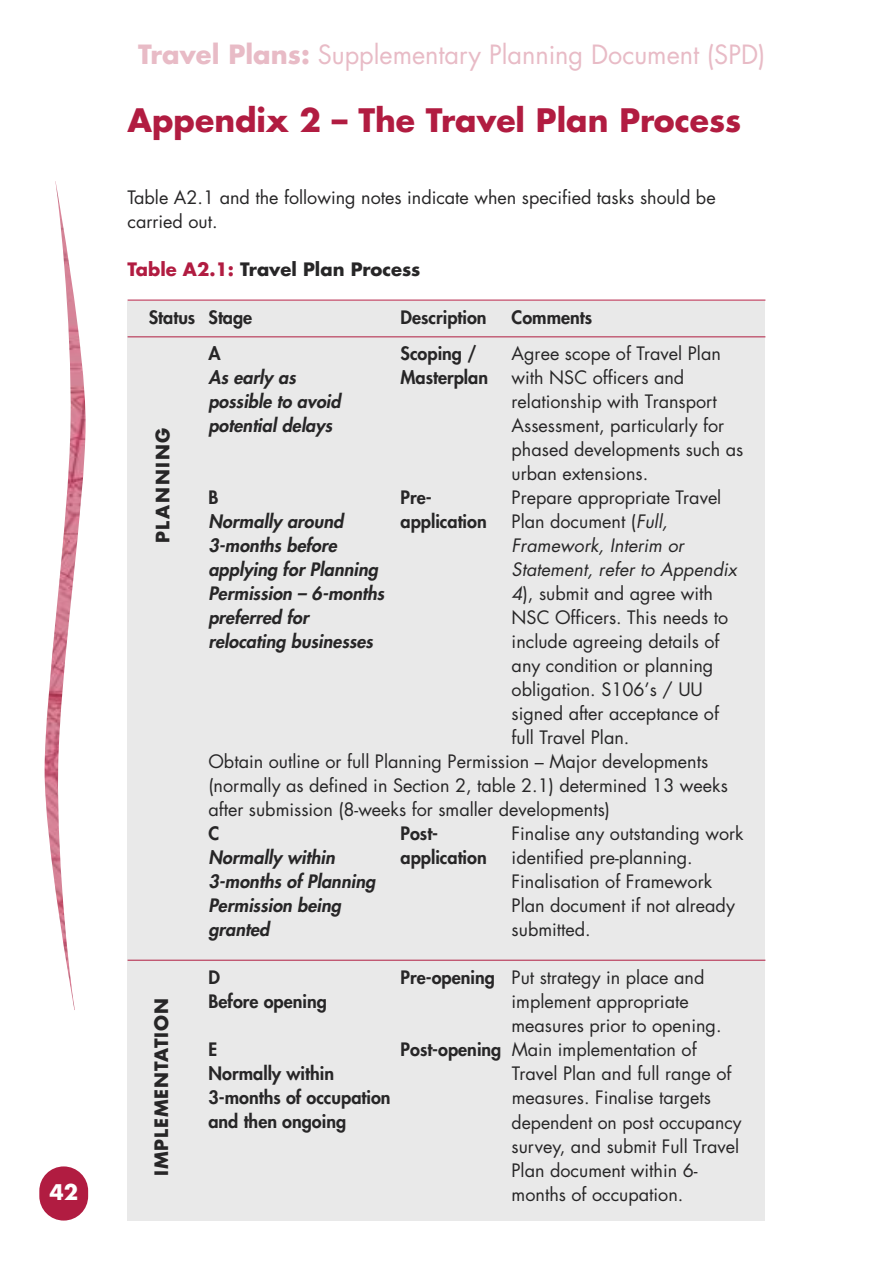
<style>
.page{position:relative;width:893px;height:1263px;background:#fff}
.page>*{position:absolute;margin:0;border:0;box-sizing:border-box;transform-origin:0 0}
.t1{font:700 31.5px "Futura LT";color:#b11c41}
.t2{font:25.8px "Futura LT";color:#e8bbc6}
.t3{font:700 21px "Futura LT";color:#fff}
.t4{font:18px/24px "Futura LT";color:#272627}
.t5{font:italic 800 18px "Futura LT";letter-spacing:.005em;color:#272627}
.t6{font:800 18px "Futura LT";color:#272627}
.t7{font:italic 18px "Futura LT";letter-spacing:.005em;color:#272627}
.t8{font:700 18px "Futura LT";color:#272627}
.t9{font:700 18px "Futura LT";letter-spacing:.05em;color:#272627}
.t10{font:700 18px "Futura LT";letter-spacing:.1em;color:#272627}
.s1{font-weight:700}
.s2{color:#b11c41}
.s3{font-style:italic}
.s4{font-weight:800}
</style>
<div class="page">
<div style="left:128px;top:301px;width:637px;height:919px;background:#e9e9e9"></div>
<hr style="left:128px;top:960px;width:637px;height:1px;background:#b11c41">
<hr style="left:128px;top:336px;width:637px;height:1px;background:#b11c41">
<hr style="left:128px;top:300px;width:637px;height:1px;background:#b11c41">
<img style="left:44px;top:181px;width:42px;height:829px">
<div style="left:39px;top:1166px;width:49px;height:54px;background:#b11c41;border-radius:24px"></div>
<h2 class="t2" style="left:138px;top:43px;width:629px"><span class="s1">Travel Plans:</span> Supplementary Planning Document (SPD)</h2>
<p class="t1" style="left:128px;top:106px;width:615px">Appendix 2 – The Travel Plan Process</p>
<p class="t4" style="left:128px;top:187px;width:590px">Table A2.1 and the following notes indicate when specified tasks should be carried out.</p>
<p class="t8" style="left:128px;top:262px;width:294px"><span class="s2">Table A2.1:</span> Travel Plan Process</p>
<p class="t6" style="left:149px;top:311px;width:105px">Status Stage</p>
<p class="t6" style="left:401px;top:311px;width:87px">Description</p>
<p class="t6" style="left:512px;top:311px;width:82px">Comments</p>
<p class="t10" style="left:154px;top:543px;width:117px;rotate:-90deg">PLANNING</p>
<p class="t9" style="left:153px;top:1176px;width:180px;rotate:-90deg">IMPLEMENTATION</p>
<p class="t6" style="left:209px;top:347px;width:14px">A</p>
<p class="t6" style="left:401px;top:347px;width:78px">Scoping /</p>
<p class="t4" style="left:512px;top:343px;width:211px">Agree scope of Travel Plan</p>
<p class="t5" style="left:208px;top:369px;width:89px">As early as</p>
<p class="t6" style="left:401px;top:371px;width:89px">Masterplan</p>
<p class="t4" style="left:512px;top:367px;width:174px">with NSC officers and</p>
<p class="t5" style="left:208px;top:393px;width:134px">possible to avoid</p>
<p class="t4" style="left:512px;top:391px;width:207px">relationship with Transport</p>
<p class="t5" style="left:208px;top:417px;width:125px">potential delays</p>
<p class="t4" style="left:512px;top:415px;width:214px">Assessment, particularly for</p>
<p class="t4" style="left:512px;top:439px;width:233px">phased developments such as</p>
<p class="t4" style="left:512px;top:463px;width:138px">urban extensions.</p>
<p class="t6" style="left:209px;top:491px;width:11px">B</p>
<p class="t6" style="left:401px;top:491px;width:33px">Pre-</p>
<p class="t4" style="left:512px;top:487px;width:211px">Prepare appropriate Travel</p>
<p class="t5" style="left:208px;top:513px;width:136px">Normally around</p>
<p class="t6" style="left:401px;top:515px;width:88px">application</p>
<p class="t4" style="left:512px;top:511px;width:158px">Plan document (<span class="s3">Full,</span></p>
<p class="t5" style="left:208px;top:537px;width:130px">3-months before</p>
<p class="t7" style="left:512px;top:538px;width:174px">Framework, Interim or</p>
<p class="t5" style="left:208px;top:561px;width:171px">applying for Planning</p>
<p class="t7" style="left:512px;top:562px;width:227px">Statement, refer to Appendix</p>
<p class="t5" style="left:208px;top:585px;width:177px">Permission – 6-months</p>
<p class="t4" style="left:512px;top:583px;width:203px"><span class="s3">4</span>), submit and agree with</p>
<p class="t5" style="left:208px;top:609px;width:102px">preferred for</p>
<p class="t4" style="left:512px;top:607px;width:218px">NSC Officers. This needs to</p>
<p class="t5" style="left:208px;top:633px;width:166px">relocating businesses</p>
<p class="t4" style="left:512px;top:631px;width:209px">include agreeing details of</p>
<p class="t4" style="left:512px;top:655px;width:203px">any condition or planning</p>
<p class="t4" style="left:512px;top:679px;width:193px">obligation. S106’s / UU</p>
<p class="t4" style="left:512px;top:703px;width:209px">signed after acceptance of</p>
<p class="t4" style="left:512px;top:727px;width:119px">full Travel Plan.</p>
<p class="t4" style="left:208px;top:751px;width:521px">Obtain outline or full Planning Permission – Major developments (normally as defined in Section 2, table 2.1) determined 13 weeks after submission (8-weeks for smaller developments)<br><span class="s4">C</span></p>
<p class="t6" style="left:401px;top:827px;width:39px">Post-</p>
<p class="t4" style="left:512px;top:823px;width:234px">Finalise any outstanding work</p>
<p class="t5" style="left:208px;top:849px;width:128px">Normally within</p>
<p class="t6" style="left:401px;top:851px;width:88px">application</p>
<p class="t4" style="left:512px;top:847px;width:183px">identified pre-planning.</p>
<p class="t5" style="left:208px;top:873px;width:168px">3-months of Planning</p>
<p class="t4" style="left:512px;top:871px;width:202px">Finalisation of Framework</p>
<p class="t5" style="left:208px;top:897px;width:134px">Permission being</p>
<p class="t4" style="left:512px;top:895px;width:225px">Plan document if not already</p>
<p class="t5" style="left:208px;top:921px;width:63px">granted</p>
<p class="t4" style="left:512px;top:919px;width:81px">submitted.</p>
<p class="t6" style="left:209px;top:971px;width:13px">D</p>
<p class="t4" style="left:401px;top:967px;width:305px"><span class="s4">Pre-opening</span> Put strategy in place and</p>
<p class="t6" style="left:209px;top:995px;width:120px">Before opening</p>
<p class="t4" style="left:511px;top:991px;width:179px">implement appropriate</p>
<p class="t4" style="left:511px;top:1015px;width:212px">measures prior to opening.</p>
<p class="t6" style="left:209px;top:1043px;width:10px">E</p>
<p class="t4" style="left:401px;top:1039px;width:297px"><span class="s4">Post-opening</span> Main implementation of</p>
<p class="t6" style="left:209px;top:1067px;width:127px">Normally within</p>
<p class="t4" style="left:512px;top:1063px;width:221px">Travel Plan and full range of</p>
<p class="t6" style="left:208px;top:1091px;width:184px">3-months of occupation</p>
<p class="t4" style="left:512px;top:1087px;width:201px">measures. Finalise targets</p>
<p class="t6" style="left:208px;top:1115px;width:139px">and then ongoing</p>
<p class="t4" style="left:512px;top:1111px;width:231px">dependent on post occupancy</p>
<p class="t4" style="left:512px;top:1135px;width:229px">survey, and submit Full Travel</p>
<p class="t4" style="left:512px;top:1159px;width:187px">Plan document within 6-</p>
<p class="t3" style="left:49px;top:1182px;width:30px">42</p>
<p class="t4" style="left:512px;top:1183px;width:173px">months of occupation.</p>
</div>
